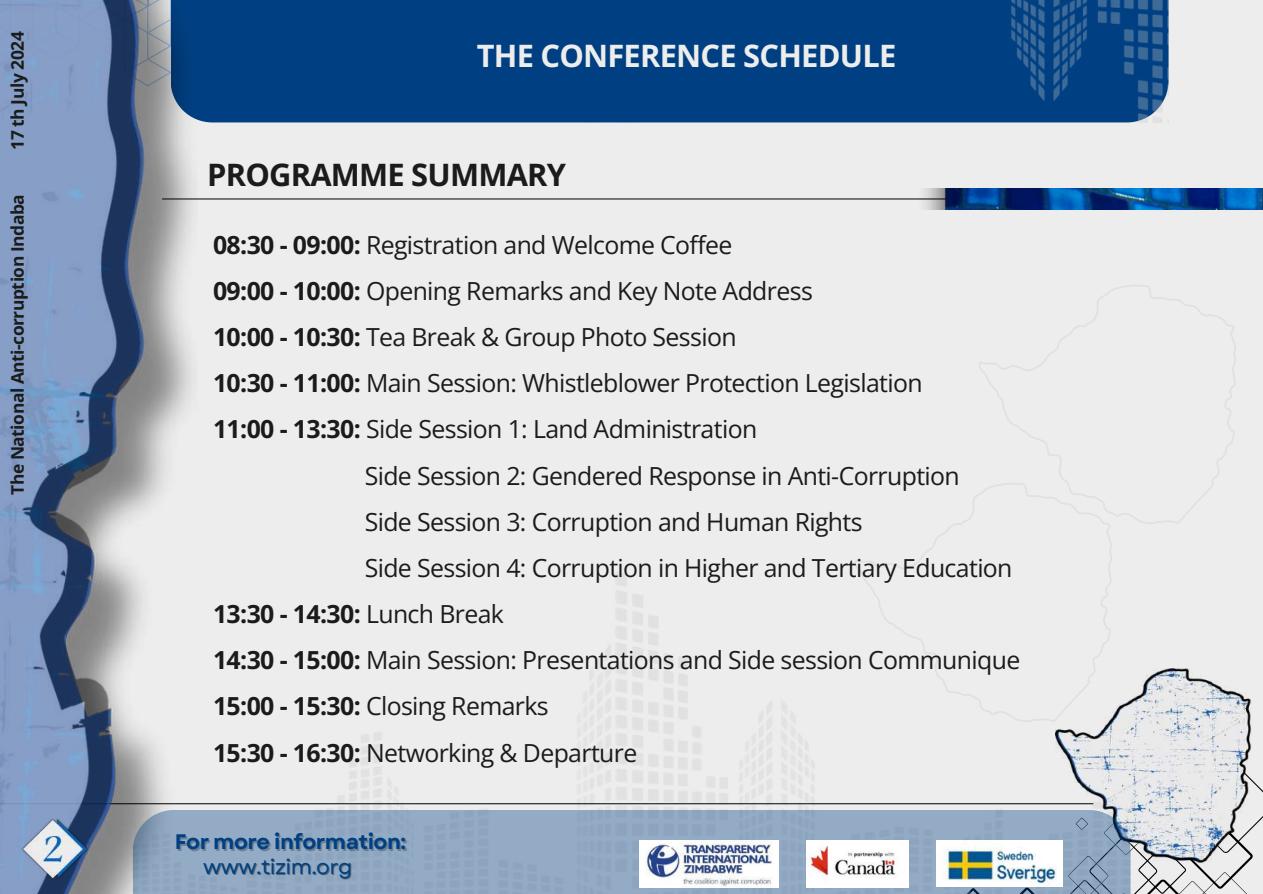
<style>
.page{position:relative;width:1263px;height:894px;background:#fff}
.page>*{position:absolute;margin:0;border:0;box-sizing:border-box;transform-origin:0 0}
.t1{font:700 30.9px "Open Sans";letter-spacing:-.025em;color:#ededed}
.t2{font:700 30.9px "Open Sans";letter-spacing:-.025em;color:#1b1b1b}
.t3{font:24.9px "Open Sans";letter-spacing:-.025em;color:#1b1b1b}
.t4{font:700 24.9px "Open Sans";letter-spacing:-.025em;color:#1b1b1b}
.t5{font:700 21px "Garet";letter-spacing:-.025em;color:#004082}
.t6{font:21px "Garet";letter-spacing:-.025em;color:#004082}
.t7{font:700 17.4px "Open Sans";letter-spacing:-.025em;color:#1b1b1b}
.s1{font-weight:700}
.s2{font-weight:400}
</style>
<div class="page">
<div style="left:0;top:0;width:1263px;height:893px;background:#ededed"></div>
<svg style="left:1003px;top:780px;width:260px;height:114px"></svg>
<img style="left:197px;top:573px;width:859px;height:236px">
<hr style="left:0;top:802px;width:1093px;height:2px;background:#1b1b1b">
<div style="left:171px;top:0;width:997px;height:122px;background:#004082"></div>
<img style="left:1011px;top:0;width:157px;height:122px">
<img style="left:1056px;top:668px;width:196px;height:194px">
<hr style="left:162px;top:198px;width:1098px;height:1px;background:#1b1b1b">
<img style="left:154px;top:0;width:43px;height:809px">
<img style="left:0;top:0;width:154px;height:893px">
<svg style="left:979px;top:285px;width:257px;height:239px"></svg>
<svg style="left:854px;top:482px;width:258px;height:240px"></svg>
<img style="left:889px;top:189px;width:374px;height:20px">
<div style="left:133px;top:809px;width:997px;height:84px;background:#93abc4"></div>
<img style="left:21px;top:817px;width:68px;height:63px">
<img style="left:640px;top:840px;width:138px;height:47px">
<img style="left:807px;top:840px;width:101px;height:47px">
<img style="left:936px;top:840px;width:126px;height:46px">
<p class="t7" style="left:5px;top:150px;width:120px;rotate:-90deg">17 th July 2024</p>
<p class="t7" style="left:5px;top:495px;width:302px;rotate:-90deg">The National Anti-corruption Indaba</p>
<p class="t1" style="left:477px;top:34px;width:421px">THE CONFERENCE SCHEDULE</p>
<p class="t2" style="left:207px;top:153px;width:360px">PROGRAMME SUMMARY</p>
<p class="t3" style="left:213px;top:227px;width:521px"><span class="s1">08:30 - 09:00:</span> Registration and Welcome Coffee</p>
<p class="t3" style="left:213px;top:273px;width:601px"><span class="s1">09:00 - 10:00:</span> Opening Remarks and Key Note Address</p>
<p class="t3" style="left:213px;top:319px;width:525px"><span class="s1">10:00 - 10:30:</span> Tea Break &amp; Group Photo Session</p>
<p class="t3" style="left:213px;top:365px;width:711px"><span class="s1">10:30 - 11:00:</span> Main Session: Whistleblower Protection Legislation</p>
<p class="t3" style="left:213px;top:411px;width:546px"><span class="s1">11:00 - 13:30:</span> Side Session 1: Land Administration</p>
<p class="t3" style="left:365px;top:458px;width:597px">Side Session 2: Gendered Response in Anti-Corruption</p>
<p class="t3" style="left:365px;top:504px;width:499px">Side Session 3: Corruption and Human Rights</p>
<p class="t3" style="left:365px;top:550px;width:649px">Side Session 4: Corruption in Higher and Tertiary Education</p>
<p class="t4" style="left:213px;top:596px;width:292px">13:30 - 14:30: <span class="s2">Lunch Break</span></p>
<p class="t3" style="left:213px;top:642px;width:809px"><span class="s1">14:30 - 15:00:</span> Main Session: Presentations and Side session Communique</p>
<p class="t3" style="left:213px;top:688px;width:337px"><span class="s1">15:00 - 15:30:</span> Closing Remarks</p>
<p class="t3" style="left:213px;top:734px;width:426px"><span class="s1">15:30 - 16:30:</span> Networking &amp; Departure</p>
<p class="t5" style="left:175px;top:826px;width:233px">For more information:</p>
<p class="t6" style="left:203px;top:851px;width:151px">www.tizim.org</p>
</div>
